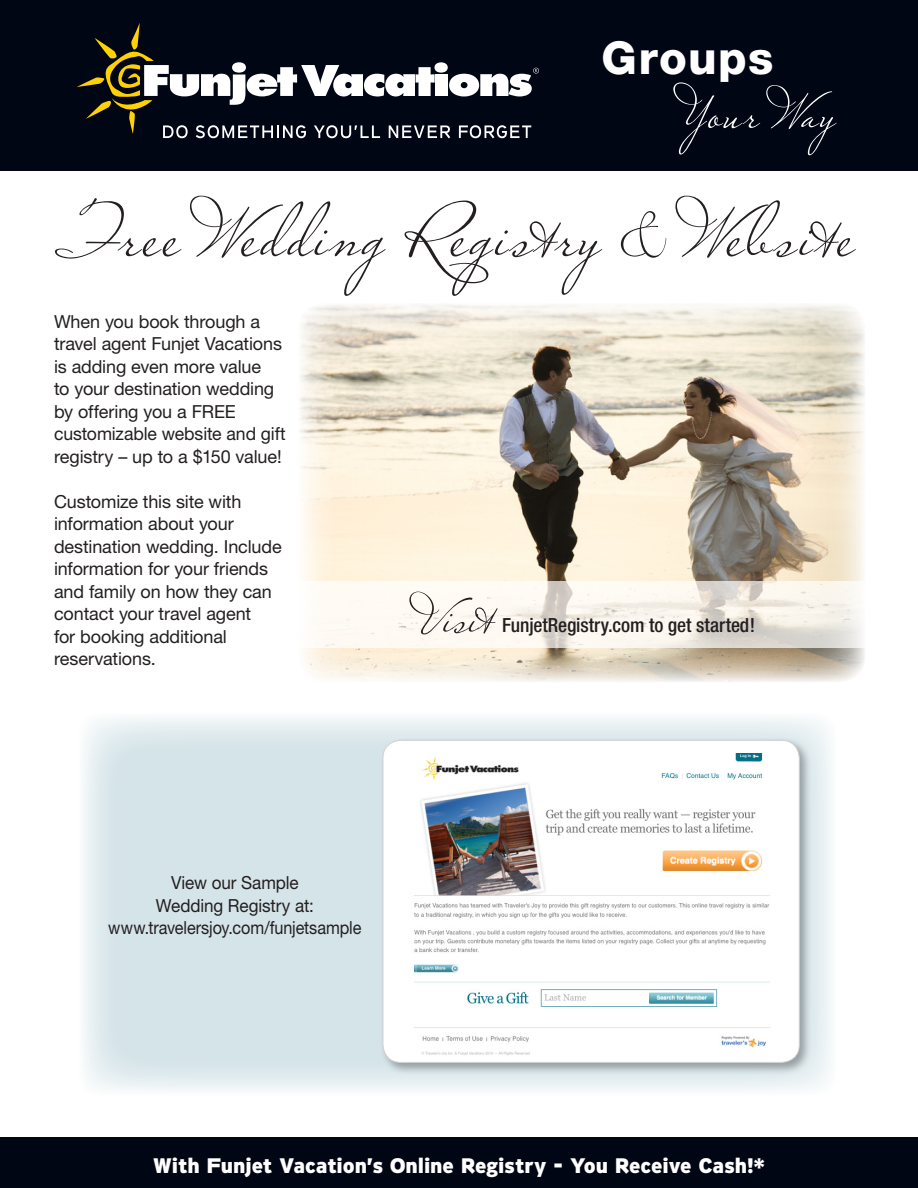
<style>
.page{position:relative;width:918px;height:1188px;background:#fff}
.page>*{position:absolute;margin:0;border:0;box-sizing:border-box;transform-origin:0 0}
.t1{font:75px "Miss Le Gatees";letter-spacing:.025em;color:#231f20}
.t2{font:54px "Miss Le Gatees";color:#231f20}
.t3{font:53.1px "Miss Le Gatees";letter-spacing:.03em;color:#fff}
.t4{font:800 45.45px "Helvetica Neue";letter-spacing:.03em;color:#fff}
.t5{font:900 21px "Offroad";letter-spacing:-.01em;color:#fff}
.t6{font:500 condensed 19.5px "Helvetica Neue";letter-spacing:-.005em;color:#231f20}
.t7{font:18px/22.5px "Helvetica Neue";letter-spacing:-.005em;color:#231f20}
.t8{font:18px "Helvetica Neue";letter-spacing:-.005em;color:#231f20;scale:.9 1}
.t9{font:18px "Helvetica Neue";letter-spacing:-.005em;color:#231f20;scale:.95 1}
</style>
<div class="page">
<svg style="left:79px;top:713px;width:758px;height:382px;fill:#d5e4e9"></svg>
<div style="left:380px;top:737px;width:432px;height:338px;background:#231f20;opacity:.36"></div>
<div style="left:383px;top:740px;width:416px;height:322px;background:#fff;border-radius:18px"></div>
<div style="left:383px;top:740px;width:417px;height:323px;border:1px solid #d1d2d4;border-radius:18px"></div>
<img style="left:414px;top:753px;width:356px;height:303px">
<div style="left:0;top:0;width:918px;height:171px;background:#010614"></div>
<svg style="left:77px;top:23px;width:462px;height:115px"></svg>
<div style="left:0;top:1138px;width:918px;height:50px;background:#010614"></div>
<img style="left:299px;top:305px;width:566px;height:377px">
<svg style="left:299px;top:581px;width:566px;height:67px;fill:#fdf9f1"></svg>
<p class="t4" style="left:602px;top:31px;width:173px">Groups</p>
<p class="t3" style="left:678px;top:78px;width:162px">Your Way</p>
<p class="t1" style="left:63px;top:185px;width:794px">Free Wedding Registry &amp; Website</p>
<p class="t7" style="left:54px;top:310px;width:233px">When you book through a travel agent Funjet Vacations is adding even more value<br>to your destination wedding by offering you a FREE customizable website and gift registry – up to a $150 value!</p>
<p class="t7" style="left:54px;top:490px;width:229px">Customize this site with information about your destination wedding. Include information for your friends and family on how they can contact your travel agent<br>for booking additional reservations.</p>
<p class="t2" style="left:415px;top:581px;width:80px">Visit</p>
<p class="t6" style="left:502px;top:613px;width:255px">FunjetRegistry.com to get started!</p>
<p class="t9" style="left:171px;top:872px;width:136px">View our Sample</p>
<p class="t9" style="left:156px;top:895px;width:168px">Wedding Registry at:</p>
<p class="t8" style="left:108px;top:917px;width:283px">www.travelersjoy.com/funjetsample</p>
<p class="t5" style="left:153px;top:1154px;width:614px">With Funjet Vacation’s Online Registry - You Receive Cash!*</p>
</div>
